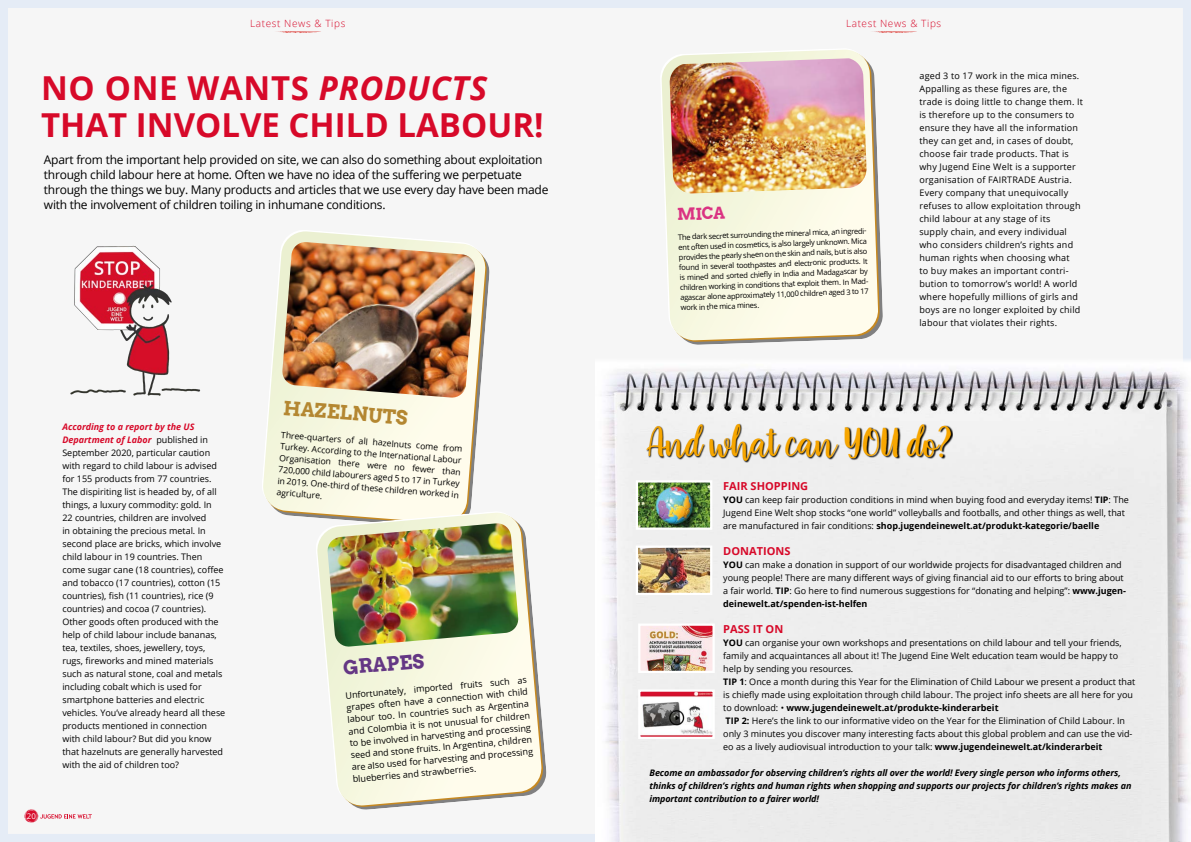
<style>
.page{position:relative;width:1191px;height:842px;background:#f6f6f6}
.page>*{position:absolute;margin:0;border:0;box-sizing:border-box;transform-origin:0 0}
.Fliesstext{font:41px "Faradisa Script";letter-spacing:-.01em;color:#f7a600}
.Überschrift_1_2_Unte{font:700 33px/37px "Open Sans";color:#d70929}
.Fliesstext-2{font:700 19.2px "Arvo";color:#b48731}
.Fliesstext-3{font:700 19.2px "Arvo";color:#643784}
.Fliesstext-4{font:700 16.1px "Arvo";color:#da3382}
.Subtitel__Absatz__Un{font:12px/15px "Open Sans";letter-spacing:-.02em;color:#000}
.t1{font:700 11px "Open Sans";color:#d70929}
.t2{font:300 10px "Open Sans";letter-spacing:.06em;color:#d70929}
.Fliesstext-5{font:9px/13px "Open Sans";color:#000}
.Fliesstext-6{font:9px/13px "Open Sans";letter-spacing:.02em;color:#000}
.Fliesstext-7{font:italic 700 9px/13px "Open Sans";letter-spacing:-.01em;color:#000}
.Fliesstext-8{font:8.6px/11.4px "Open Sans";color:#000;text-align:justify}
.t3{font:7.8px "Open Sans";color:#fff}
.Fliesstext-9{font:7.6px/10.1px "Open Sans";color:#000}
.s1{font-style:italic}
.s2{font-weight:700;font-style:italic;color:#d70929}
.s3{font-weight:700}
</style>
<div class="page">
<img style="left:595px;top:357px;width:596px;height:485px">
<svg style="left:870px;top:31px;width:48px;height:3px"></svg>
<svg style="left:274px;top:31px;width:48px;height:3px"></svg>
<img style="left:44px;top:214px;width:198px;height:199px">
<svg style="left:262px;top:231px;width:224px;height:293px"></svg>
<img style="left:282px;top:242px;width:193px;height:156px">
<svg style="left:321px;top:516px;width:226px;height:295px;fill:#f6f6f6"></svg>
<svg style="left:316px;top:513px;width:226px;height:293px"></svg>
<img style="left:327px;top:523px;width:192px;height:124px">
<svg style="left:666px;top:54px;width:217px;height:291px;fill:#f6f6f6"></svg>
<svg style="left:661px;top:50px;width:217px;height:291px;background:#f5f3df"></svg>
<img style="left:669px;top:58px;width:198px;height:136px">
<img style="left:639px;top:483px;width:70px;height:44px">
<div style="left:636px;top:480px;width:76px;height:50px;border:2px solid #fff"></div>
<img style="left:639px;top:548px;width:70px;height:44px">
<div style="left:636px;top:545px;width:76px;height:50px;border:2px solid #fff"></div>
<img style="left:641px;top:692px;width:71px;height:44px">
<div style="left:638px;top:689px;width:77px;height:50px;border:2px solid #fff"></div>
<img style="left:641px;top:626px;width:71px;height:44px">
<div style="left:638px;top:623px;width:77px;height:50px;border:2px solid #fff"></div>
<svg style="left:646px;top:423px;width:307px;height:40px;fill:#eee"></svg>
<svg style="left:24px;top:809px;width:68px;height:14px"></svg>
<p class="t2" style="left:250px;top:16px;width:97px">Latest News &amp; Tips</p>
<p class="t2" style="left:846px;top:16px;width:97px">Latest News &amp; Tips</p>
<p class="Überschrift_1_2_Unte" style="left:41px;top:68px;width:504px">NO ONE WANTS <span class="s1">PRODUCTS<br></span>THAT INVOLVE CHILD LABOUR!</p>
<p class="Subtitel__Absatz__Un" style="left:44px;top:152px;width:506px">Apart from the important help provided on site, we can also do something about exploitation through child labour here at home. Often we have no idea of the suffering we perpetuate through the things we buy. Many products and articles that we use every day have been made with the involvement of children toiling in inhumane conditions.</p>
<p class="t3" style="left:27px;top:810px;width:10px">20</p>
<p class="Fliesstext-5" style="left:62px;top:420px;width:164px"><span class="s2">According to a report by the US Department of Labor</span> published in September 2020, particular caution with regard to child labour is advised for 155 products from 77 countries.<br>The dispiriting list is headed by, of all things, a luxury commodity: gold. In<br>22 countries, children are involved<br>in obtaining the precious metal. In second place are bricks, which involve child labour in 19 countries. Then come sugar cane (18 countries), coffee and tobacco (17 countries), cotton (15 countries), fish (11 countries), rice (9 countries) and cocoa (7 countries).<br>Other goods often produced with the help of child labour include bananas, tea, textiles, shoes, jewellery, toys, rugs, fireworks and mined materials such as natural stone, coal and metals including cobalt which is used for smartphone batteries and electric vehicles. You’ve already heard all these products mentioned in connection with child labour? But did you know that hazelnuts are generally harvested with the aid of children too?</p>
<p class="Fliesstext-2" style="left:284px;top:396px;width:126px;rotate:4deg">HAZELNUTS</p>
<p class="Fliesstext-8" style="left:281px;top:429px;width:184px;rotate:4deg">Three-quarters of all hazelnuts come from Turkey. According to the International Labour Organisation there were no fewer than 720,000 child labourers aged 5 to 17 in Turkey in 2019. One-third of these children worked in agriculture.</p>
<p class="Fliesstext-3" style="left:342px;top:656px;width:83px;rotate:-5deg">GRAPES</p>
<p class="Fliesstext-5" style="left:345px;top:689px;width:183px;line-height:12px;text-align:justify;rotate:-5deg">Unfortunately, imported fruits such as grapes often have a connection with child labour too. In countries such as Argentina and Colombia it is not unusual for children to be involved in harvesting and processing seed and stone fruits. In Argentina, children are also used for harvesting and processing blueberries and strawberries.</p>
<p class="Fliesstext-4" style="left:677px;top:204px;width:49px;rotate:-2deg">MICA</p>
<p class="Fliesstext-9" style="left:678px;top:232px;width:191px;rotate:-2deg">The dark secret surrounding the mineral mica, an ingredi&shy;ent often used in cosmetics, is also largely unknown. Mica provides the pearly sheen on the skin and nails, but is also found in several toothpastes and electronic products. It is mined and sorted chiefl y in India and Madagascar by children working in conditions that exploit them. In Mad&shy;agascar alone approximately 11,000 children aged 3 to 17 work in the mica mines.</p>
<p class="Fliesstext-6" style="left:919px;top:69px;width:161px">aged 3 to 17 work in the mica mines.</p>
<p class="Fliesstext-6" style="left:919px;top:82px;width:165px">Appalling as these figures are, the trade is doing little to change them. It is therefore up to the consumers to ensure they have all the information they can get and, in cases of doubt, choose fair trade products. That is why Jugend Eine Welt is a supporter organisation of FAIRTRADE Austria.<br>Every company that unequivocally refuses to allow exploitation through child labour at any stage of its<br>supply chain, and every individual who considers children’s rights and human rights when choosing what<br>to buy makes an important contri&shy;bution to tomorrow’s world! A world where hopefully millions of girls and boys are no longer exploited by child labour that violates their rights.</p>
<p class="Fliesstext" style="left:646px;top:414px;width:307px">And what can YOU do?</p>
<p class="t1" style="left:723px;top:478px;width:86px">FAIR SHOPPING</p>
<p class="Fliesstext-5" style="left:723px;top:493px;width:407px"><span class="s3">YOU</span> can keep fair production conditions in mind when buying food and everyday items! <span class="s3">TIP</span>: The<br>Jugend Eine Welt shop stocks “one world” volleyballs and footballs, and other things as well, that are manufactured in fair conditions: <span class="s3">shop.jugendeinewelt.at/produkt-kategorie/baelle</span></p>
<p class="t1" style="left:723px;top:543px;width:69px">DONATIONS</p>
<p class="Fliesstext-5" style="left:723px;top:558px;width:404px"><span class="s3">YOU</span> can make a donation in support of our worldwide projects for disadvantaged children and young people! There are many different ways of giving financial aid to our efforts to bring about a fair world. <span class="s3">TIP</span>: Go here to find numerous suggestions for “donating and helping”: <span class="s3">www.jugen&shy;deinewelt.at/spenden-ist-helfen</span></p>
<p class="t1" style="left:723px;top:621px;width:62px">PASS IT ON</p>
<p class="Fliesstext-5" style="left:723px;top:636px;width:413px"><span class="s3">YOU</span> can organise your own workshops and presentations on child labour and tell your friends, family and acquaintances all about it! The Jugend Eine Welt education team would be happy to help by sending you resources.<br><span class="s3">TIP 1</span>: Once a month during this Year for the Elimination of Child Labour we present a product that is chiefly made using exploitation through child labour. The project info sheets are all here for you to download: • <span class="s3">www.jugendeinewelt.at/produkte-kinderarbeit</span></p>
<p class="Fliesstext-5" style="left:723px;top:714px;width:411px"><span class="s3">TIP 2:</span> Here’s the link to our informative video on the Year for the Elimination of Child Labour. In only 3 minutes you discover many interesting facts about this global problem and can use the vid&shy;eo as a lively audiovisual introduction to your talk: <span class="s3">www.jugendeinewelt.at/kinderarbeit</span></p>
<p class="Fliesstext-7" style="left:649px;top:766px;width:483px">Become an ambassador for observing children’s rights all over the world! Every single person who informs others, thinks of children’s rights and human rights when shopping and supports our projects for children’s rights makes an important contribution to a fairer world!</p>
</div>
